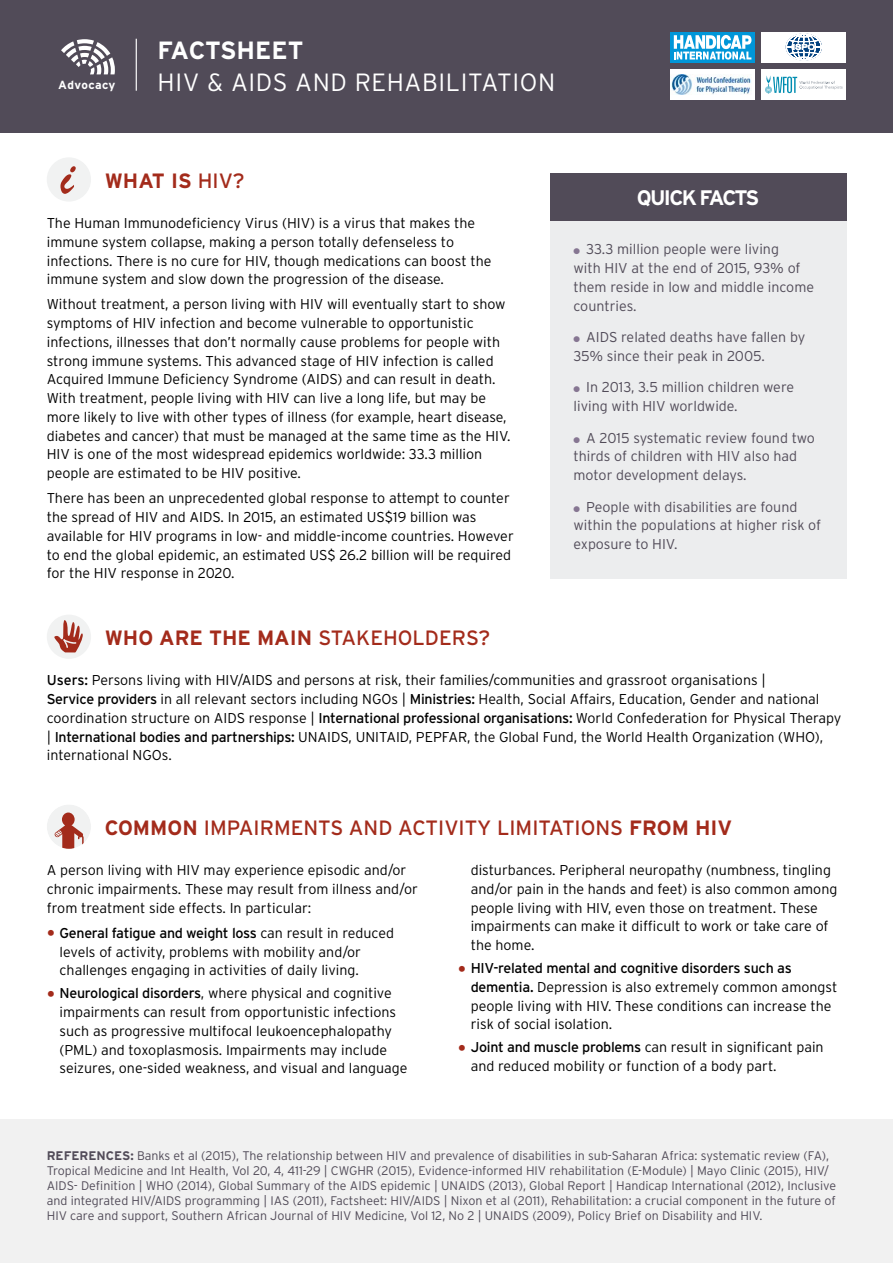
<style>
.page{position:relative;width:893px;height:1263px;background:#fff}
.page>*{position:absolute;margin:0;border:0;box-sizing:border-box;transform-origin:0 0}
.t1{font:300 24.9px "Interstate";letter-spacing:.025em;color:#fff}
.t2{font:700 24.9px "Interstate";color:#fff}
.t3{font:700 21px "Interstate";letter-spacing:-.085em;color:#fff}
.t4{font:20.7px "Interstate";color:#a32b1b}
.t5{font:700 20.7px "Interstate";color:#a32b1b}
.t6{font:300 14.25px/18.8px "Interstate";color:#000}
.t7{font:300 14.25px/18.8px "Interstate";color:#514b58}
.t8{font:300 12.45px/15px "Interstate";color:#514b58}
.t9{font:700 11.85px "Interstate";color:#fff}
.s1{font-weight:400}
.s2{color:#867692}
.s3{font-weight:700}
.s4{font-weight:400;font-size:19.5px;color:#a32b1b}
</style>
<div class="page">
<div style="left:550px;top:174px;width:296px;height:404px;background:#ecedee"></div>
<div style="left:550px;top:174px;width:296px;height:47px;background:#514b58"></div>
<div style="left:0;top:0;width:893px;height:133px;background:#514b58"></div>
<div style="left:47px;top:157px;width:44px;height:45px;background:#f1f2f2;border-radius:50%"></div>
<svg style="left:60px;top:166px;width:16px;height:28px"></svg>
<div style="left:0;top:1120px;width:893px;height:143px;background:#f1f1f1"></div>
<hr style="left:136px;top:39px;width:1px;height:52px;background:#fff">
<svg style="left:61px;top:39px;width:54px;height:35px"></svg>
<div style="left:47px;top:804px;width:44px;height:45px;background:#f1f2f2;border-radius:50%"></div>
<svg style="left:55px;top:812px;width:29px;height:37px"></svg>
<div style="left:47px;top:615px;width:44px;height:44px;background:#f1f2f2;border-radius:50%"></div>
<svg style="left:54px;top:617px;width:29px;height:35px"></svg>
<div style="left:670px;top:32px;width:85px;height:31px;background:#0096d8"></div>
<svg style="left:674px;top:35px;width:77px;height:25px"></svg>
<div style="left:761px;top:69px;width:85px;height:31px;background:#fff"></div>
<svg style="left:765px;top:76px;width:78px;height:18px"></svg>
<div style="left:761px;top:32px;width:85px;height:31px;background:#fff"></div>
<svg style="left:786px;top:34px;width:35px;height:26px"></svg>
<div style="left:670px;top:69px;width:85px;height:31px;background:#fff"></div>
<img style="left:671px;top:75px;width:80px;height:20px">
<p class="t9" style="left:58px;top:77px;width:59px">ADVOCACY</p>
<h1 class="t2" style="left:158px;top:35px;width:31px">FACTSHEET</h1>
<h1 class="t1" style="left:158px;top:67px;width:399px">HIV &amp; AIDS AND REHABILITATION</h1>
<h3 class="t5" style="left:105px;top:168px;width:142px">WHAT IS <span class="s1">HIV?</span></h3>
<p class="t6" style="left:47px;top:213px;width:446px">The Human Immunodeficiency Virus (HIV) is a virus that makes the immune system collapse, making a person totally defenseless to infections. There is no cure for HIV, though medications can boost the immune system and slow down the progression of the disease.</p>
<p class="t6" style="left:47px;top:295px;width:465px">Without treatment, a person living with HIV will eventually start to show symptoms of HIV infection and become vulnerable to opportunistic infections, illnesses that don’t normally cause problems for people with strong immune systems. This advanced stage of HIV infection is called Acquired Immune Deficiency Syndrome (AIDS) and can result in death.<br>With treatment, people living with HIV can live a long life, but may be more likely to live with other types of illness (for example, heart disease, diabetes and cancer) that must be managed at the same time as the HIV.<br>HIV is one of the most widespread epidemics worldwide: 33.3 million people are estimated to be HIV positive.</p>
<p class="t6" style="left:47px;top:489px;width:468px">There has been an unprecedented global response to attempt to counter the spread of HIV and AIDS. In 2015, an estimated US$19 billion was available for HIV programs in low- and middle-income countries. However to end the global epidemic, an estimated US$ 26.2 billion will be required for the HIV response in 2020.</p>
<h3 class="t5" style="left:105px;top:625px;width:387px">WHO ARE THE MAIN <span class="s1">stakeholders?</span></h3>
<h2 class="t3" style="left:637px;top:185px;width:124px">QUICK FACTS</h2>
<p class="t7" style="left:573px;top:240px;width:242px"><span class="s2">●</span> 33.3 million people were living<br>with HIV at the end of 2015, 93% of them reside in low and middle income countries.</p>
<p class="t7" style="left:573px;top:328px;width:233px"><span class="s2">●</span> AIDS related deaths have fallen by<br>35% since their peak in 2005.</p>
<p class="t7" style="left:573px;top:378px;width:222px"><span class="s2">●</span> In 2013, 3.5 million children were living with HIV worldwide.</p>
<p class="t7" style="left:573px;top:428px;width:243px"><span class="s2">●</span> A 2015 systematic review found two thirds of children with HIV also had motor development delays.</p>
<p class="t7" style="left:573px;top:497px;width:249px"><span class="s2">●</span> People with disabilities are found within the populations at higher risk of exposure to HIV.</p>
<p class="t6" style="left:47px;top:671px;width:796px"><span class="s1">Users:</span> Persons living with HIV/AIDS and persons at risk, their families/communities and grassroot organisations |<br><span class="s1">Service providers</span> in all relevant sectors including NGOs | <span class="s1">Ministries:</span> Health, Social Affairs, Education, Gender and national coordination structure on AIDS response | <span class="s1">International professional organisations:</span> World Confederation for Physical Therapy | <span class="s1">International bodies and partnerships:</span> UNAIDS, UNITAID, PEPFAR, the Global Fund, the World Health Organization (WHO), international NGOs.</p>
<h3 class="t4" style="left:105px;top:815px;width:629px"><span class="s3">COMMON</span> im pai rm ents an d activity limitations <span class="s3">FROM HIV</span></h3>
<p class="t6" style="left:47px;top:861px;width:373px">A person living with HIV may experience episodic and/or chronic impairments. These may result from illness and/or from treatment side effects. In particular:</p>
<p class="t6" style="left:60px;top:923px;width:336px;text-indent:-13px"><span class="s4">•</span> <span class="s1">General fatigue and weight loss</span> can result in reduced levels of activity, problems with mobility and/or challenges engaging in activities of daily living.</p>
<p class="t6" style="left:60px;top:984px;width:349px;text-indent:-13px"><span class="s4">•</span> <span class="s1">Neurological disorders</span>, where physical and cognitive impairments can result from opportunistic infections such as progressive multifocal leukoencephalopathy (PML) and toxoplasmosis. Impairments may include seizures, one-sided weakness, and visual and language</p>
<p class="t6" style="left:471px;top:861px;width:368px">disturbances. Peripheral neuropathy (numbness, tingling and/or pain in the hands and feet) is also common among people living with HIV, even those on treatment. These impairments can make it difficult to work or take care of the home.</p>
<p class="t6" style="left:471px;top:958px;width:368px;text-indent:-13px"><span class="s4">•</span> <span class="s1">HIV-related mental and cognitive disorders such as dementia.</span> Depression is also extremely common amongst people living with HIV. These conditions can increase the risk of social isolation.</p>
<p class="t6" style="left:471px;top:1038px;width:354px;text-indent:-13px"><span class="s4">•</span> <span class="s1">Joint and muscle problems</span> can result in significant pain and reduced mobility or function of a body part.</p>
<p class="t8" style="left:47px;top:1148px;width:791px"><span class="s3">REFERENCES:</span> Banks et al (2015), The relationship between HIV and prevalence of disabilities in sub-Saharan Africa: systematic review (FA), Tropical Medicine and Int Health, Vol 20, 4, 411-29 | CWGHR (2015), Evidence-informed HIV rehabilitation (E-Module) | Mayo Clinic (2015), HIV/ AIDS- Definition | WHO (2014), Global Summary of the AIDS epidemic | UNAIDS (2013), Global Report | Handicap International (2012), Inclusive and integrated HIV/AIDS programming | IAS (2011), Factsheet: HIV/AIDS | Nixon et al (2011), Rehabilitation: a crucial component in the future of HIV care and support, Southern African Journal of HIV Medicine, Vol 12, No 2 | UNAIDS (2009), Policy Brief on Disability and HIV.</p>
</div>
